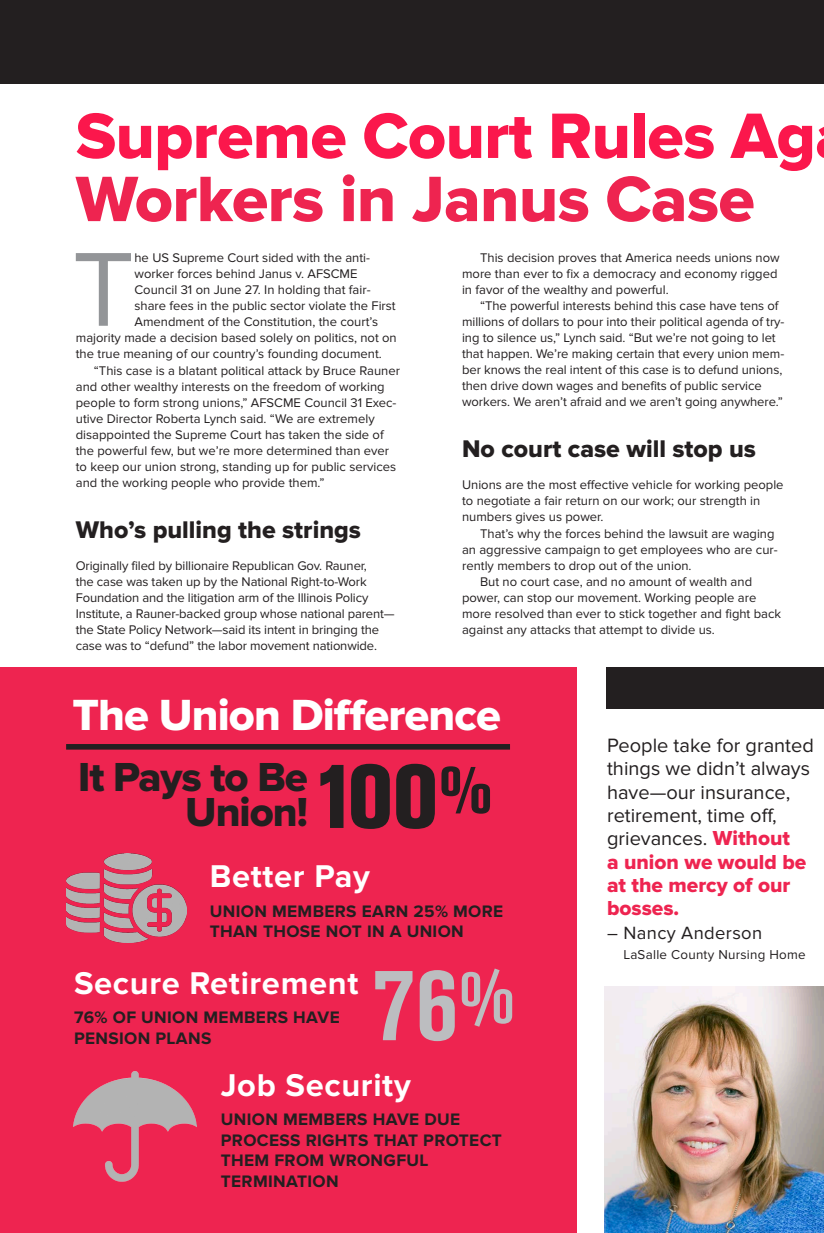
<style>
.page{position:relative;width:824px;height:1233px;background:#fff}
.page>*{position:absolute;margin:0;border:0;box-sizing:border-box;transform-origin:0 0}
.text_center_spread_n{font:109px "Proxima Nova";color:#939598}
.Back_pg_-_job_descri{font:700 condensed 104px "Akzidenz Grotesk BE";color:#bcbdc0}
.Back_pg_-_job_descri-2{font:800 condensed 89.3px "Akzidenz Grotesk BE";color:#231f20}
.t1{font:66.5px/63.2px "Proxima Nova Extrabld";letter-spacing:-.01em;color:#fb174c}
.white_hed_center_spr{font:45.2px "Proxima Nova Extrabld";letter-spacing:-.02em;color:#fff}
.white_hed_center_spr-2{font:42px/35.4px "Proxima Nova Extrabld";letter-spacing:-.025em;color:#231f20;text-align:right}
.benefits{font:700 32.6px "Proxima Nova";letter-spacing:.02em;color:#fff}
.subhead_183{font:25px "Proxima Nova Extrabld";color:#231f20}
.testimony{font:21px/23.3px "Proxima Nova Extrabld";color:#ee2450}
.testimony-2{font:20px/23.3px "Proxima Nova";color:#231f20}
.union_member{font:18.4px "Proxima Nova";letter-spacing:.02em;color:#231f20}
.union_facts{font:700 17.2px/20.7px "Proxima Nova";letter-spacing:.02em;color:#231f20}
.union_member-2{font:13.4px "Proxima Nova";letter-spacing:.02em;color:#231f20}
.Text_center_spread{font:13px/16px "Proxima Nova";color:#231f20}
.text_center_spread_n-2{font:13px/16px "Proxima Nova";color:#231f20}
.s1{color:#ee2450}
.s2{font-family:"Proxima Nova Extrabld";font-size:21px;color:#ee2450}
</style>
<div class="page">
<div style="left:606px;top:667px;width:218px;height:42px;background:#231f20"></div>
<div style="left:0;top:0;width:824px;height:84px;background:#231f20"></div>
<img style="left:604px;top:986px;width:220px;height:247px">
<div style="left:0;top:667px;width:576px;height:566px;background:#ee2450"></div>
<img style="left:67px;top:854px;width:120px;height:89px">
<img style="left:73px;top:1071px;width:124px;height:111px">
<div style="left:66px;top:744px;width:444px;height:6px;background:#231f20"></div>
<p class="t1" style="left:76px;top:106px;width:741px">Supreme Court Rules Ag<br><span class="s1">Workers in Janus Case</span></p>
<p class="text_center_spread_n" style="left:72px;top:227px;width:64px">T</p>
<p class="text_center_spread_n-2" style="left:134px;top:250px;width:237px">he US Supreme Court sided with the anti-</p>
<p class="Text_center_spread" style="left:462px;top:250px;width:319px;text-indent:18px">This decision proves that America needs unions now more than ever to fix a democracy and economy rigged in favor of the wealthy and powerful.</p>
<p class="Text_center_spread" style="left:462px;top:298px;width:324px;text-indent:18px">“The powerful interests behind this case have tens of millions of dollars to pour into their political agenda of try&shy;ing to silence us,” Lynch said. “But we’re not going to let that happen. We’re making certain that every union mem&shy;ber knows the real intent of this case is to defund unions, then drive down wages and benefits of public service workers. We aren’t afraid and we aren’t going anywhere.”</p>
<p class="subhead_183" style="left:462px;top:434px;width:295px">No court case will stop us</p>
<p class="text_center_spread_n-2" style="left:462px;top:477px;width:323px">Unions are the most effective vehicle for working people to negotiate a fair return on our work; our strength in numbers gives us power.</p>
<p class="Text_center_spread" style="left:462px;top:526px;width:317px;text-indent:18px">That’s why the forces behind the lawsuit are waging an aggressive campaign to get employees who are cur&shy;rently members to drop out of the union.</p>
<p class="Text_center_spread" style="left:462px;top:574px;width:321px;text-indent:18px">But no court case, and no amount of wealth and power, can stop our movement. Working people are more resolved than ever to stick together and fight back against any attacks that attempt to divide us.</p>
<p class="text_center_spread_n-2" style="left:134px;top:266px;width:224px">worker forces behind Janus v. AFSCME</p>
<p class="text_center_spread_n-2" style="left:134px;top:282px;width:237px">Council 31 on June 27. In holding that fair-</p>
<p class="text_center_spread_n-2" style="left:134px;top:298px;width:263px">share fees in the public sector violate the First</p>
<p class="text_center_spread_n-2" style="left:134px;top:314px;width:245px">Amendment of the Constitution, the court’s</p>
<p class="text_center_spread_n-2" style="left:76px;top:330px;width:322px">majority made a decision based solely on politics, not on</p>
<p class="text_center_spread_n-2" style="left:76px;top:346px;width:307px">the true meaning of our country’s founding document.</p>
<p class="Text_center_spread" style="left:76px;top:363px;width:325px;text-indent:18px">“This case is a blatant political attack by Bruce Rauner and other wealthy interests on the freedom of working people to form strong unions,” AFSCME Council 31 Exec&shy;utive Director Roberta Lynch said. “We are extremely disappointed the Supreme Court has taken the side of the powerful few, but we’re more determined than ever to keep our union strong, standing up for public services and the working people who provide them.”</p>
<p class="subhead_183" style="left:76px;top:516px;width:287px">Who’s pulling the strings</p>
<p class="text_center_spread_n-2" style="left:76px;top:558px;width:320px">Originally filed by billionaire Republican Gov. Rauner,<br>the case was taken up by the National Right-to-Work Foundation and the litigation arm of the Illinois Policy Institute, a Rauner-backed group whose national parent— the State Policy Network—said its intent in bringing the case was to “defund” the labor movement nationwide.</p>
<p class="white_hed_center_spr" style="left:72px;top:689px;width:430px">The Union Difference</p>
<p class="white_hed_center_spr-2" style="left:78px;top:760px;width:231px">It Pays to Be<br>Union!</p>
<p class="Back_pg_-_job_descri-2" style="left:313px;top:745px;width:180px">100<sup>%</sup></p>
<p class="benefits" style="left:210px;top:857px;width:161px">Better Pay</p>
<p class="union_facts" style="left:210px;top:901px;width:295px">UNION MEMBERS EARN 25% MORE<br>THAN THOSE NOT IN A UNION</p>
<p class="benefits" style="left:74px;top:964px;width:286px">Secure Retirement</p>
<p class="union_facts" style="left:74px;top:1008px;width:267px">76% OF UNION MEMBERS HAVE<br>PENSION PLANS</p>
<p class="benefits" style="left:221px;top:1066px;width:191px">Job Security</p>
<p class="union_facts" style="left:221px;top:1109px;width:282px">UNION MEMBERS HAVE DUE<br>PROCESS RIGHTS THAT PROTECT<br>THEM FROM WRONGFUL<br>TERMINATION</p>
<p class="Back_pg_-_job_descri" style="left:373px;top:945px;width:142px">76<sup>%</sup></p>
<p class="testimony-2" style="left:607px;top:734px;width:208px">People take for granted things we didn’t always have—our insurance, retirement, time off, grievances. <span class="s2">Without</span></p>
<p class="testimony" style="left:607px;top:851px;width:201px">a union we would be at the mercy of our bosses.</p>
<p class="union_member" style="left:607px;top:923px;width:157px">– Nancy Anderson</p>
<p class="union_member-2" style="left:623px;top:946px;width:184px">LaSalle County Nursing Home</p>
</div>
